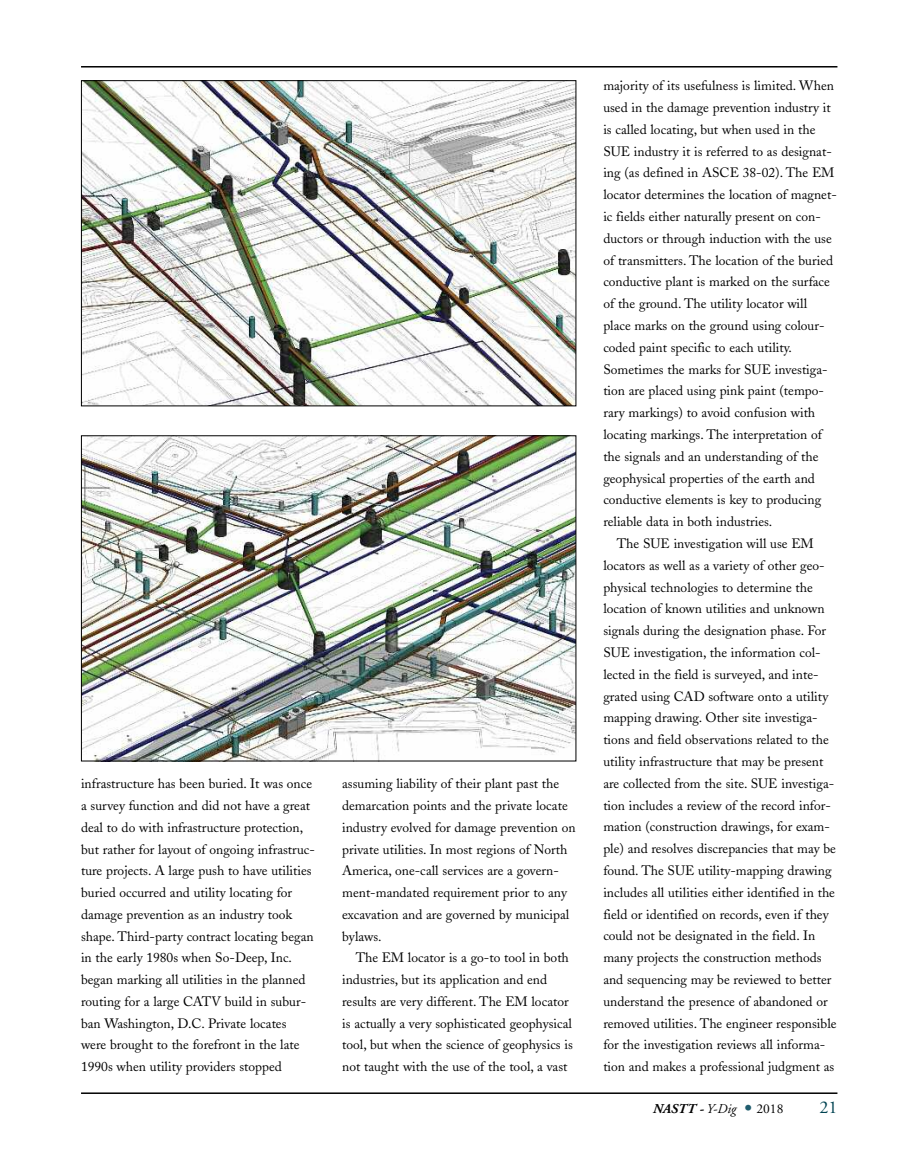
<style>
.page{position:relative;width:905px;height:1175px;background:#fff}
.page>*{position:absolute;margin:0;border:0;box-sizing:border-box;transform-origin:0 0}
.t1{font:18px "Adobe Garamond";color:#004351}
.t2{font:13.5px/21.8px "Adobe Caslon";color:#000}
.t3{font:italic 700 13.5px "Adobe Garamond";color:#000}
.s1{font-weight:400}
.s2{font-family:"Arial";font-weight:900;font-style:normal;font-size:18px;color:#205d6e}
.s3{font-weight:400;font-style:normal}
</style>
<div class="page">
<hr style="left:81px;top:66px;width:756px;height:1px;background:#000">
<img style="left:83px;top:82px;width:491px;height:322px">
<div style="left:81px;top:80px;width:495px;height:326px;border:1px solid #000"></div>
<hr style="left:81px;top:1092px;width:756px;height:2px;background:#000">
<img style="left:83px;top:437px;width:491px;height:322px">
<div style="left:81px;top:435px;width:495px;height:326px;border:1px solid #000"></div>
<p class="t2" style="left:81px;top:774px;width:235px">infrastructure has been buried. It was once a survey function and did not have a great deal to do with infrastructure protection, but rather for layout of ongoing infrastruc&shy;ture projects. A large push to have utilities buried occurred and utility locating for damage prevention as an industry took shape. Third-party contract locating began in the early 1980s when So-Deep, Inc. began marking all utilities in the planned routing for a large CATV build in subur&shy;ban Washington, D.C. Private locates were brought to the forefront in the late 1990s when utility providers stopped</p>
<p class="t2" style="left:342px;top:774px;width:235px">assuming liability of their plant past the demarcation points and the private locate industry evolved for damage prevention on private utilities. In most regions of North America, one-call services are a govern&shy;ment-mandated requirement prior to any excavation and are governed by municipal bylaws.</p>
<p class="t2" style="left:342px;top:948px;width:232px;text-indent:14px">The EM locator is a go-to tool in both industries, but its application and end results are very different. The EM locator is actually a very sophisticated geophysical tool, but when the science of geophysics is not taught with the use of the tool, a vast</p>
<p class="t2" style="left:603px;top:76px;width:232px">majority of its usefulness is limited. When</p>
<p class="t2" style="left:603px;top:98px;width:229px">used in the damage prevention industry it</p>
<p class="t2" style="left:603px;top:120px;width:213px">is called locating, but when used in the</p>
<p class="t2" style="left:603px;top:142px;width:230px">SUE industry it is referred to as designat-</p>
<p class="t2" style="left:603px;top:164px;width:232px">ing (as defined in ASCE 38-02). The EM</p>
<p class="t2" style="left:603px;top:185px;width:235px">locator determines the location of magnet-</p>
<p class="t2" style="left:603px;top:207px;width:219px">ic fields either naturally present on con-</p>
<p class="t2" style="left:603px;top:229px;width:230px">ductors or through induction with the use</p>
<p class="t2" style="left:603px;top:251px;width:231px">of transmitters. The location of the buried</p>
<p class="t2" style="left:603px;top:272px;width:228px">conductive plant is marked on the surface</p>
<p class="t2" style="left:603px;top:294px;width:205px">of the ground. The utility locator will</p>
<p class="t2" style="left:603px;top:316px;width:223px">place marks on the ground using colour-</p>
<p class="t2" style="left:603px;top:338px;width:190px">coded paint specific to each utility.</p>
<p class="t2" style="left:603px;top:360px;width:226px">Sometimes the marks for SUE investiga-</p>
<p class="t2" style="left:603px;top:381px;width:222px">tion are placed using pink paint (tempo-</p>
<p class="t2" style="left:603px;top:403px;width:213px">rary markings) to avoid confusion with</p>
<p class="t2" style="left:603px;top:425px;width:220px">locating markings. The interpretation of</p>
<p class="t2" style="left:603px;top:447px;width:217px">the signals and an understanding of the</p>
<p class="t2" style="left:603px;top:469px;width:213px">geophysical properties of the earth and</p>
<p class="t2" style="left:603px;top:490px;width:219px">conductive elements is key to producing</p>
<p class="t2" style="left:603px;top:512px;width:171px">reliable data in both industries.</p>
<p class="t2" style="left:617px;top:534px;width:198px">The SUE investigation will use EM</p>
<p class="t2" style="left:603px;top:556px;width:223px">locators as well as a variety of other geo-</p>
<p class="t2" style="left:603px;top:578px;width:211px">physical technologies to determine the</p>
<p class="t2" style="left:603px;top:599px;width:223px">location of known utilities and unknown</p>
<p class="t2" style="left:603px;top:621px;width:224px">signals during the designation phase. For</p>
<p class="t2" style="left:603px;top:643px;width:219px">SUE investigation, the information col-</p>
<p class="t2" style="left:603px;top:665px;width:217px">lected in the field is surveyed, and inte-</p>
<p class="t2" style="left:603px;top:686px;width:226px">grated using CAD software onto a utility</p>
<p class="t2" style="left:603px;top:708px;width:216px">mapping drawing. Other site investiga-</p>
<p class="t2" style="left:603px;top:730px;width:227px">tions and field observations related to the</p>
<p class="t2" style="left:603px;top:752px;width:221px">utility infrastructure that may be present</p>
<p class="t2" style="left:603px;top:774px;width:232px">are collected from the site. SUE investiga-</p>
<p class="t2" style="left:603px;top:795px;width:229px">tion includes a review of the record infor-</p>
<p class="t2" style="left:603px;top:817px;width:228px">mation (construction drawings, for exam-</p>
<p class="t2" style="left:603px;top:839px;width:234px">ple) and resolves discrepancies that may be</p>
<p class="t2" style="left:603px;top:861px;width:230px">found. The SUE utility-mapping drawing</p>
<p class="t2" style="left:603px;top:883px;width:233px">includes all utilities either identified in the</p>
<p class="t2" style="left:603px;top:904px;width:227px">field or identified on records, even if they</p>
<p class="t2" style="left:603px;top:926px;width:213px">could not be designated in the field. In</p>
<p class="t2" style="left:603px;top:948px;width:220px">many projects the construction methods</p>
<p class="t2" style="left:603px;top:970px;width:229px">and sequencing may be reviewed to better</p>
<p class="t2" style="left:603px;top:992px;width:226px">understand the presence of abandoned or</p>
<p class="t2" style="left:603px;top:1013px;width:235px">removed utilities. The engineer responsible</p>
<p class="t2" style="left:603px;top:1035px;width:223px">for the investigation reviews all informa-</p>
<p class="t2" style="left:603px;top:1057px;width:232px">tion and makes a professional judgment as</p>
<p class="t3" style="left:652px;top:1103px;width:132px">NASTT - <span class="s1">Y-Dig</span> <span class="s2">•</span> <span class="s3">2018</span></p>
<h1 class="t1" style="left:819px;top:1100px;width:19px">21</h1>
</div>
